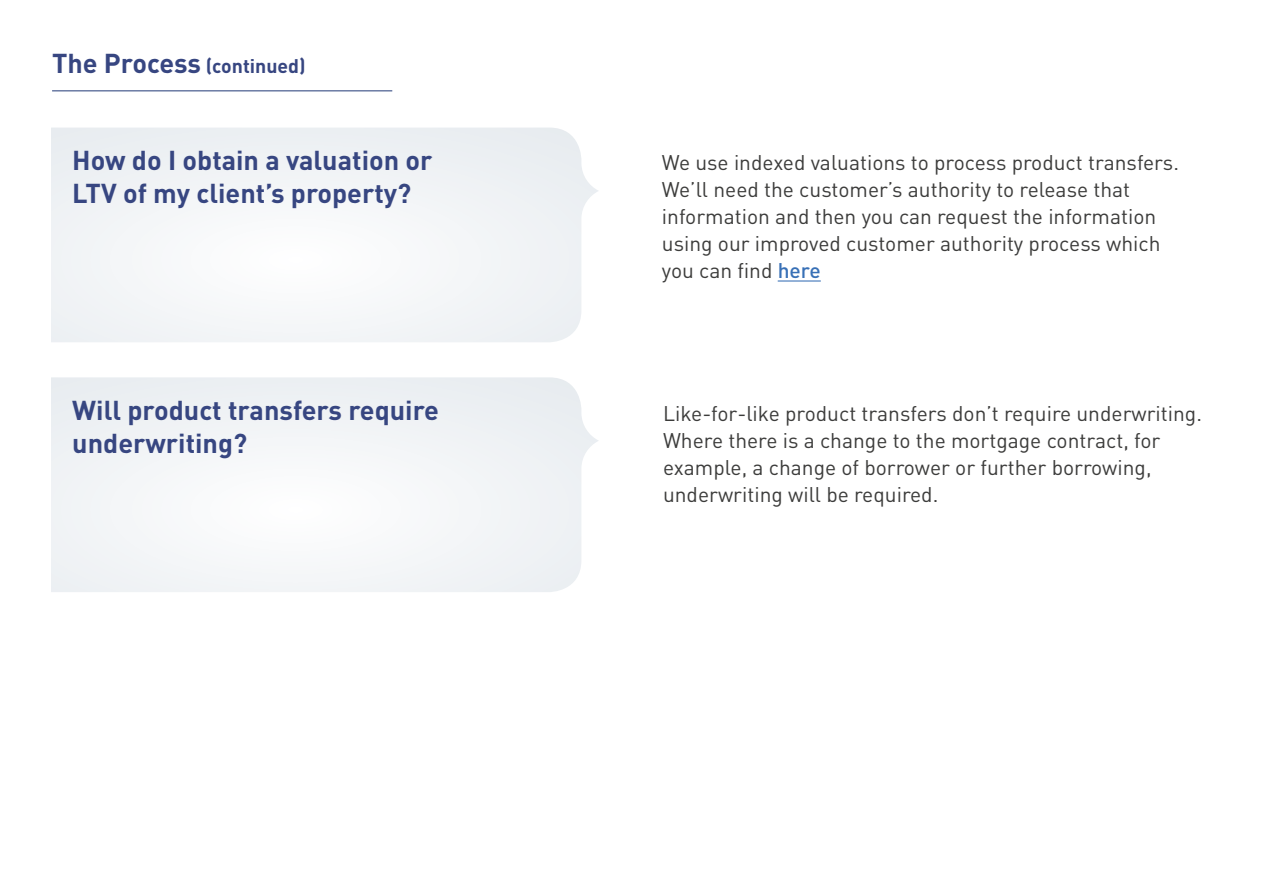
<style>
.page{position:relative;width:1263px;height:893px;background:#fff}
.page>*{position:absolute;margin:0;border:0;box-sizing:border-box;transform-origin:0 0}
.t1{font:700 27px/33px "DIN";color:#374681}
.t2{font:21px/27px "DIN";color:#3c3c3b}
.t3{font:700 19.5px "DIN";color:#374681}
.s1{font-size:27px}
.s2{font-weight:500;color:#3870b6}
</style>
<div class="page">
<hr style="left:52px;top:90px;width:340px;height:1px;background:#213977">
<svg style="left:51px;top:128px;width:547px;height:214px"></svg>
<hr style="left:778px;top:280px;width:43px;height:2px;background:#3870b6">
<svg style="left:51px;top:377px;width:547px;height:215px"></svg>
<p class="t3" style="left:52px;top:54px;width:255px"><span class="s1">The Process</span> (continued)</p>
<p class="t1" style="left:72px;top:143px;width:362px">How do I obtain a valuation or<br>LTV of my client’s property?</p>
<p class="t2" style="left:662px;top:149px;width:519px">We use indexed valuations to process product transfers.<br>We’ll need the customer’s authority to release that information and then you can request the information using our improved customer authority process which you can find <span class="s2">here</span></p>
<p class="t1" style="left:72px;top:393px;width:368px">Will product transfers require underwriting?</p>
<p class="t2" style="left:663px;top:400px;width:540px">Like-for-like product transfers don’t require underwriting.<br>Where there is a change to the mortgage contract, for example, a change of borrower or further borrowing, underwriting will be required.</p>
</div>
